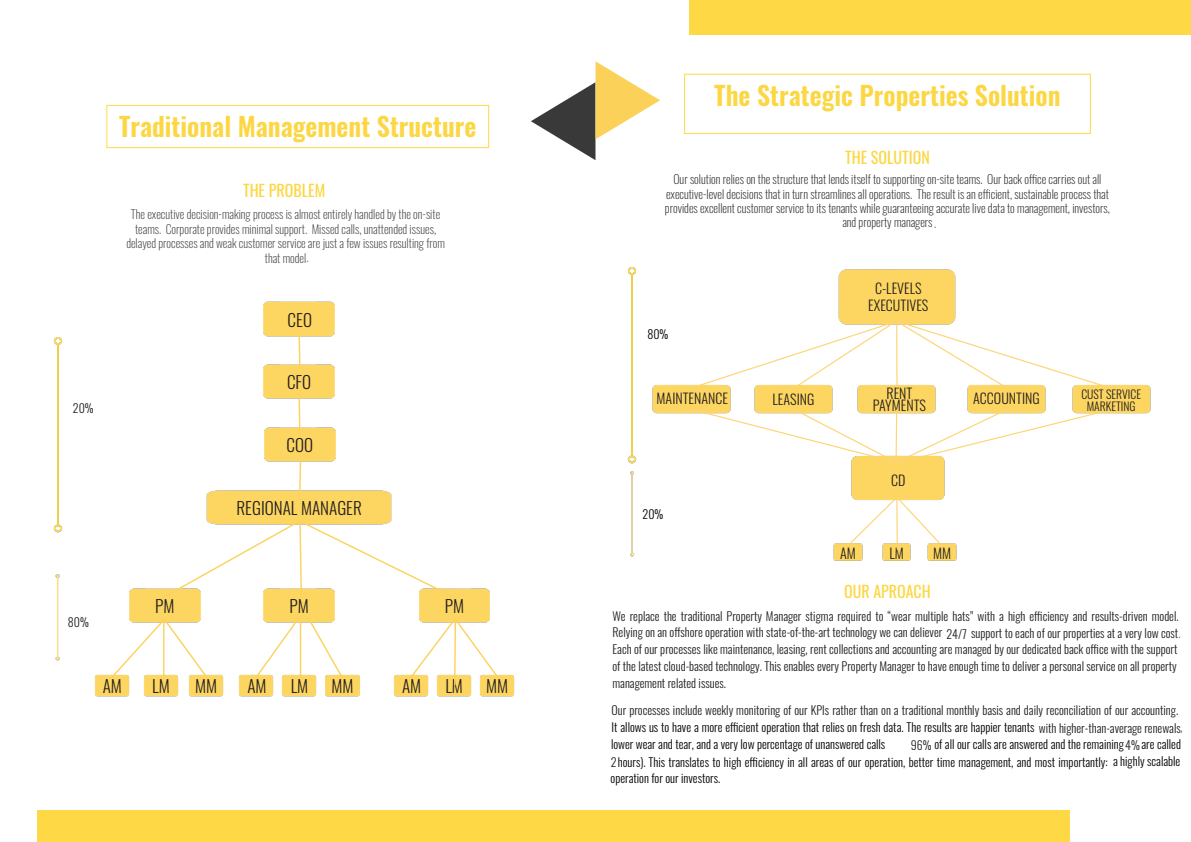
<style>
.page{position:relative;width:1191px;height:842px;background:#fff}
.page>*{position:absolute;margin:0;border:0;box-sizing:border-box;transform-origin:0 0}
.t1{font:600 26px "Oswald";color:#fcd743}
.t2{font:300 17.2px "Oswald";color:#231f20}
.t3{font:16px "Oswald";color:#fcd743}
.t4{font:300 14px/11.7px "Oswald";color:#231f20;text-align:center}
.t5{font:300 12px "Oswald";color:#231f20}
.t6{font:300 12px "Oswald";color:#040503}
.t7{font:200 12px/14.4px "Oswald";color:#231f20;text-align:center}
.t8{font:200 12px/14.4px "Oswald";color:#383938;text-align:center}
.t9{font:300 12px "Oswald";color:#000}
.t10{font:300 11.7px/12.9px "Oswald";color:#231f20;text-align:center}
.s1{color:#383938}
.s2{color:#fff}
.s3{font-weight:200;color:#383938}
.s4{color:#231f20}
</style>
<div class="page">
<img style="left:53px;top:337px;width:10px;height:196px">
<img style="left:55px;top:574px;width:5px;height:87px">
<div style="left:106px;top:105px;width:383px;height:43px;border:1px solid #ffd945"></div>
<img style="left:263px;top:301px;width:72px;height:36px">
<img style="left:263px;top:364px;width:72px;height:35px">
<img style="left:264px;top:427px;width:72px;height:35px">
<div style="left:129px;top:588px;width:72px;height:29px;background:#fdd661"></div>
<img style="left:263px;top:599px;width:72px;height:28px">
<img style="left:95px;top:674px;width:35px;height:23px">
<img style="left:239px;top:674px;width:35px;height:23px">
<img style="left:394px;top:674px;width:35px;height:23px">
<img style="left:144px;top:679px;width:35px;height:18px">
<img style="left:282px;top:672px;width:35px;height:25px">
<img style="left:437px;top:687px;width:35px;height:10px">
<img style="left:189px;top:674px;width:35px;height:23px">
<img style="left:325px;top:674px;width:35px;height:23px">
<img style="left:480px;top:674px;width:35px;height:23px">
<div style="left:419px;top:588px;width:71px;height:28px;background:#fdd661"></div>
<div style="left:206px;top:490px;width:186px;height:29px;background:#fdd661"></div>
<svg style="left:298px;top:332px;width:3px;height:38px"></svg>
<svg style="left:298px;top:394px;width:3px;height:45px"></svg>
<svg style="left:298px;top:457px;width:4px;height:45px"></svg>
<svg style="left:163px;top:519px;width:293px;height:80px"></svg>
<svg style="left:110px;top:617px;width:99px;height:62px"></svg>
<hr style="left:163px;top:619px;width:1px;height:58px;background:#fcd25e">
<hr style="left:300px;top:619px;width:1px;height:58px;background:#fcd25e">
<svg style="left:254px;top:617px;width:46px;height:63px"></svg>
<svg style="left:307px;top:616px;width:37px;height:64px"></svg>
<svg style="left:409px;top:616px;width:91px;height:71px"></svg>
<div style="left:37px;top:811px;width:1032px;height:31px;background:#ffd945"></div>
<div style="left:684px;top:74px;width:406px;height:60px;border:1px solid #ffd945"></div>
<div style="left:838px;top:269px;width:118px;height:50px;background:#fdd661"></div>
<div style="left:851px;top:465px;width:94px;height:33px;background:#fdd661"></div>
<div style="left:652px;top:385px;width:79px;height:29px;background:#fdd661"></div>
<img style="left:754px;top:390px;width:79px;height:18px">
<img style="left:857px;top:390px;width:79px;height:18px">
<img style="left:967px;top:390px;width:79px;height:18px">
<div style="left:1072px;top:385px;width:79px;height:29px;background:#fdd661"></div>
<img style="left:833px;top:543px;width:30px;height:18px">
<img style="left:882px;top:551px;width:29px;height:10px">
<img style="left:927px;top:543px;width:30px;height:18px">
<svg style="left:691px;top:319px;width:421px;height:71px"></svg>
<svg style="left:690px;top:408px;width:422px;height:57px"></svg>
<svg style="left:846px;top:496px;width:97px;height:55px"></svg>
<img style="left:627px;top:267px;width:10px;height:197px">
<img style="left:630px;top:471px;width:4px;height:86px">
<div style="left:689px;top:0;width:502px;height:35px;background:#ffd945"></div>
<svg style="left:531px;top:61px;width:129px;height:99px"></svg>
<p class="t5" style="left:73px;top:397px;width:22px">20%</p>
<p class="t1" style="left:119px;top:103px;width:359px">Traditional Management Structure</p>
<p class="t3" style="left:243px;top:176px;width:84px">THE PROBLEM</p>
<p class="t8" style="left:126px;top:206px;width:320px">The executive decision-making process is almost entirely handled by the on-site teams. Corporate provides minimal support. Missed calls, unattended issues, delayed processes and weak customer service are just a few issues resulting from that model.</p>
<p class="t2" style="left:288px;top:305px;width:26px">CEO</p>
<p class="t2" style="left:287px;top:367px;width:26px">CFO</p>
<p class="t2" style="left:286px;top:429px;width:28px">COO</p>
<p class="t2" style="left:236px;top:492px;width:127px">REGIONAL MANAGER</p>
<p class="t5" style="left:68px;top:611px;width:22px">80%</p>
<p class="t2" style="left:155px;top:590px;width:21px">PM</p>
<p class="t2" style="left:289px;top:590px;width:21px">PM</p>
<p class="t2" style="left:445px;top:590px;width:21px">PM</p>
<p class="t2" style="left:103px;top:671px;width:21px">AM</p>
<p class="t2" style="left:152px;top:671px;width:19px">LM</p>
<p class="t2" style="left:195px;top:671px;width:24px">MM</p>
<p class="t2" style="left:247px;top:671px;width:21px">AM</p>
<p class="t2" style="left:291px;top:671px;width:19px">LM</p>
<p class="t2" style="left:331px;top:671px;width:24px">MM</p>
<p class="t2" style="left:402px;top:671px;width:21px">AM</p>
<p class="t2" style="left:445px;top:671px;width:19px">LM</p>
<p class="t2" style="left:486px;top:671px;width:24px">MM</p>
<p class="t1" style="left:714px;top:72px;width:348px">The Strategic Properties Solution</p>
<p class="t3" style="left:845px;top:143px;width:86px">THE SOLUTION</p>
<p class="t7" style="left:665px;top:171px;width:446px">Our solution relies on the structure that lends itself to supporting on-site teams. Our back office carries out all executive-level decisions that in turn streamlines all operations. The result is an efficient, sustainable process that provides excellent customer service to its tenants while guaranteeing accurate live data to management, investors,</p>
<p class="t7" style="left:842px;top:214px;width:95px">and property managers<span class="s1">.</span></p>
<p class="t9" style="left:647px;top:324px;width:31px">80%<span class="s2">%</span></p>
<p class="t4" style="left:875px;top:281px;width:48px">C-LEVELS</p>
<p class="t4" style="left:868px;top:298px;width:62px">EXECUTIVES</p>
<p class="t4" style="left:872px;top:386px;width:55px">RENT<br>PAYMENTS</p>
<p class="t4" style="left:656px;top:391px;width:73px">MAINTENANCE</p>
<p class="t4" style="left:772px;top:393px;width:43px">LEASING</p>
<p class="t4" style="left:973px;top:391px;width:68px">ACCOUNTING</p>
<p class="t9" style="left:642px;top:503px;width:31px">20%<span class="s2">%</span></p>
<p class="t4" style="left:891px;top:473px;width:16px">CD</p>
<p class="t4" style="left:840px;top:546px;width:17px">AM</p>
<p class="t4" style="left:889px;top:546px;width:16px">LM</p>
<p class="t4" style="left:933px;top:546px;width:20px">MM</p>
<p class="t10" style="left:1081px;top:386px;width:61px">CUST SERVICE<br>MARKETING</p>
<p class="t3" style="left:844px;top:577px;width:88px">OUR APROACH</p>
<p class="t5" style="left:612px;top:605px;width:570px">We replace the traditional Property Manager stigma required to “wear multiple hats” with a high efficiency and results-driven model.<span class="s2">l</span></p>
<p class="t5" style="left:612px;top:638px;width:566px">Each of our processes like maintenance, leasing, rent collections and accounting are managed by our dedicated back office with the support</p>
<p class="t5" style="left:612px;top:655px;width:565px">of the latest cloud-based technology. This enables every Property Manager to have enough time to deliver a personal service on all property</p>
<p class="t5" style="left:612px;top:672px;width:119px">management related issues.<span class="s2">s</span></p>
<p class="t5" style="left:612px;top:622px;width:569px">Relying on an offshore operation with state-of-the-art technology we can deliever 24/7 support to each of our properties at a very low cost<span class="s3">.</span></p>
<p class="t5" style="left:611px;top:699px;width:570px">Our processes include weekly monitoring of our KPIs rather than on a traditional monthly basis and daily reconciliation of our accounting.<span class="s2">i</span></p>
<p class="t6" style="left:611px;top:751px;width:571px"><span class="s4">2</span>hours(. This translates to high efficiency in all areas of our operation, better time management, and most importantly:<span class="s2">i</span> a highly scalable</p>
<p class="t6" style="left:611px;top:716px;width:572px">It allows us to have a more efficient operation that relies on fresh data. The results are happier tenants <span class="s4">with higher-than-average renewals</span><span class="s3">,</span></p>
<p class="t6" style="left:911px;top:733px;width:271px"><span class="s4">96%</span> of all our calls are answered and the remaining<span class="s4">4%</span>are called</p>
<p class="t6" style="left:611px;top:734px;width:276px">lower wear and tear, and a very low percentage of unanswered calls</p>
<p class="t6" style="left:610px;top:767px;width:114px">operation for our investors.<span class="s2">i</span></p>
</div>
